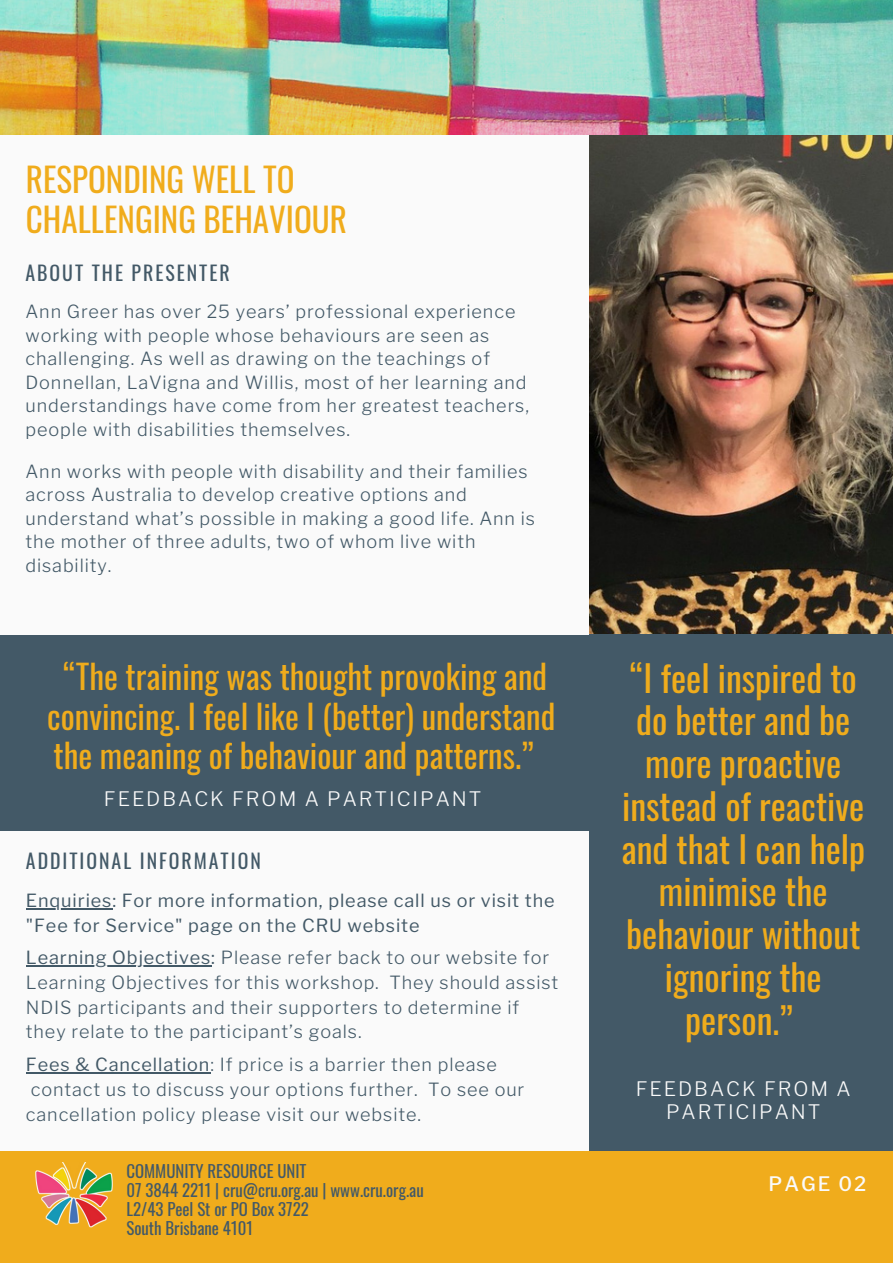
<style>
.page{position:relative;width:893px;height:1264px;background:#fff}
.page>*{position:absolute;margin:0;border:0;box-sizing:border-box;transform-origin:0 0}
.t1{font:36px/42.8px "Oswald";color:#f0ac1c;text-align:center}
.t2{font:33px/39.3px "Oswald";color:#f0ac1c;text-align:center}
.t3{font:300 19.8px/23.5px "Libre Franklin";letter-spacing:.1em;color:#fafafa;text-align:center}
.t4{font:19.8px "Oswald";letter-spacing:.1em;color:#435967}
.t5{font:500 19.8px "Libre Franklin";letter-spacing:.1em;color:#fafafa}
.t6{font:300 18px/23.5px "Libre Franklin";letter-spacing:.05em;color:#435967}
.t7{font:18px/24.6px "Libre Franklin";letter-spacing:.05em;color:#435967}
.t8{font:16.8px/19px "Oswald";color:#435967}
.s1{font-weight:400}
</style>
<div class="page">
<div style="left:0;top:0;width:892px;height:1262px;background:#fafafa"></div>
<img style="left:589px;top:134px;width:303px;height:500px">
<div style="left:589px;top:634px;width:303px;height:587px;background:#435967"></div>
<div style="left:0;top:1150px;width:892px;height:112px;background:#f0ac1c"></div>
<img style="left:0;top:0;width:892px;height:134px">
<div style="left:0;top:635px;width:589px;height:195px;background:#435967"></div>
<img style="left:35px;top:1162px;width:78px;height:66px">
<hr style="left:26px;top:908px;width:86px;height:1px;background:#435967">
<hr style="left:26px;top:965px;width:185px;height:1px;background:#435967">
<hr style="left:26px;top:1072px;width:184px;height:1px;background:#435967">
<h2 class="t2" style="left:26px;top:159px;width:322px;text-align:left">RESPONDING WELL TO<br>CHALLENGING BEHAVIOUR</h2>
<p class="t4" style="left:25px;top:257px;width:206px">ABOUT THE PRESENTER</p>
<p class="t6" style="left:25px;top:300px;width:505px">Ann Greer has over 25 years’ professional experience working with people whose behaviours are seen as challenging. As well as drawing on the teachings of Donnellan, LaVigna and Willis, most of her learning and understandings have come from her greatest teachers, people with disabilities themselves.</p>
<p class="t6" style="left:25px;top:459px;width:511px">Ann works with people with disability and their families across Australia to develop creative options and understand what’s possible in making a good life. Ann is the mother of three adults, two of whom live with disability.</p>
<h2 class="t2" style="left:47px;top:655px;width:509px">“The training was thought provoking and convincing. I feel like I (better) understand the meaning of behaviour and patterns.”</h2>
<p class="t3" style="left:104px;top:786px;width:379px">FEEDBACK FROM A PARTICIPANT</p>
<p class="t4" style="left:26px;top:845px;width:236px">ADDITIONAL INFORMATION</p>
<p class="t7" style="left:26px;top:888px;width:530px">Enquiries: For more information, please call us or visit the "Fee for Service" page on the CRU website</p>
<p class="t6" style="left:26px;top:945px;width:534px;line-height:24.6px"><span class="s1">Learning Objectives:</span> Please refer back to our website for Learning Objectives for this workshop. They should assist NDIS participants and their supporters to determine if they relate to the participant’s goals.</p>
<p class="t6" style="left:26px;top:1052px;width:500px;line-height:24.6px"><span class="s1">Fees &amp; Cancellation</span>: If price is a barrier then please contact us to discuss your options further. To see our cancellation policy please visit our website.</p>
<h1 class="t1" style="left:621px;top:655px;width:245px">“I feel inspired to do better and be more proactive instead of reactive and that I can help minimise the behaviour without ignoring the person.”</h1>
<p class="t3" style="left:635px;top:1076px;width:216px">FEEDBACK FROM A<br>PARTICIPANT</p>
<p class="t8" style="left:126px;top:1160px;width:299px">COMMUNITY RESOURCE UNIT<br>07 3844 2211 | cru@cru.org.au | www.cru.org.au<br>L2/43 Peel St or PO Box 3722<br>South Brisbane 4101</p>
<p class="t5" style="left:768px;top:1171px;width:99px">PAGE 02</p>
</div>
